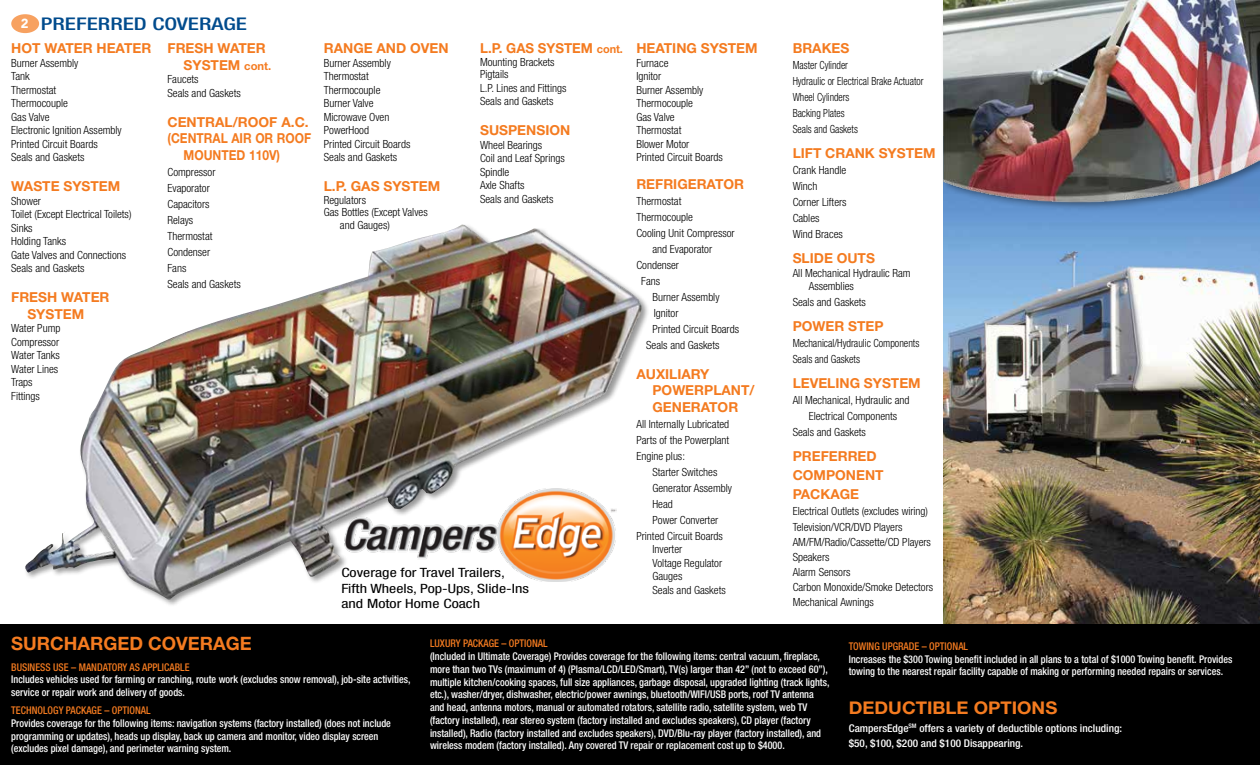
<style>
.page{position:relative;width:1260px;height:765px;background:#fff}
.page>*{position:absolute;margin:0;border:0;box-sizing:border-box;transform-origin:0 0}
.t1{font:700 18.5px "Helvetica Neue LT Std";color:#f47b20}
.t2{font:500 condensed 17.5px "Helvetica Neue LT Std";color:#004b8d;scale:1.32 1}
.t3{font:700 17.5px "Helvetica Neue LT Std";color:#f47b20;scale:1.06 1}
.t4{font:700 13.75px/16.5px "Helvetica Neue LT Std";color:#f47b20}
.t5{font:700 13.75px "Helvetica Neue LT Std";color:#f47b20;scale:.87 1}
.t6{font:condensed 12.75px/15.4px "Helvetica Neue LT Std";color:#000;scale:1.25 1}
.t7{font:300 condensed 11.25px/13.5px "Helvetica Neue LT Std";color:#000}
.t8{font:300 condensed 11.25px/16px "Helvetica Neue LT Std";color:#000;scale:.89 1}
.t9{font:300 condensed 11.25px/16px "Helvetica Neue LT Std";color:#000;scale:.92 1}
.t10{font:500 condensed 10.62px/12.8px "Helvetica Neue LT Std";color:#fff;scale:.95 1}
.t11{font:500 condensed 10.62px "Helvetica Neue LT Std";color:#f47b20;scale:.95 1}
.t12{font:500 condensed 10.62px/15.2px "Helvetica Neue LT Std";color:#fff;scale:1.06 1}
.s1{font-family:"Avenir LT Std";font-weight:900;font-stretch:normal;font-size:13.12px;color:#fff}
.s2{font-size:11.25px}
</style>
<div class="page">
<img style="left:943px;top:212px;width:317px;height:413px">
<div style="left:0;top:625px;width:1260px;height:140px;background:#000"></div>
<div style="left:940px;top:0;width:320px;height:212px;background:#000;opacity:.4"></div>
<img style="left:943px;top:0;width:317px;height:208px">
<div style="left:11px;top:14px;width:28px;height:19px;background:#f7a160;border-radius:50%"></div>
<img style="left:25px;top:224px;width:619px;height:376px">
<img style="left:341px;top:489px;width:275px;height:93px">
<h2 class="t2" style="left:21px;top:13px;width:173px"><span class="s1">2</span> PREFERRED COVERAGE</h2>
<p class="t4" style="left:11px;top:40px;width:142px">HOT WATER HEATER</p>
<p class="t7" style="left:11px;top:56px;width:112px">Burner Assembly<br>Tank<br>Thermostat<br>Thermocouple<br>Gas Valve<br>Electronic Ignition Assembly<br>Printed Circuit Boards<br>Seals and Gaskets</p>
<p class="t4" style="left:11px;top:178px;width:111px">WASTE SYSTEM</p>
<p class="t7" style="left:11px;top:194px;width:122px">Shower<br>Toilet (Except Electrical Toilets)<br>Sinks<br>Holding Tanks<br>Gate Valves and Connections<br>Seals and Gaskets</p>
<p class="t4" style="left:27px;top:289px;width:84px;text-indent:-16px">FRESH WATER<br>SYSTEM</p>
<p class="t7" style="left:11px;top:322px;width:51px">Water Pump<br>Compressor<br>Water Tanks<br>Water Lines<br>Traps<br>Fittings</p>
<p class="t4" style="left:184px;top:40px;width:89px;text-indent:-16px">FRESH WATER<br>SYSTEM <span class="s2">cont.</span></p>
<p class="t7" style="left:168px;top:73px;width:75px">Faucets<br>Seals and Gaskets</p>
<p class="t4" style="left:168px;top:113px;width:143px">CENTRAL/ROOF A.C.</p>
<p class="t5" style="left:168px;top:130px;width:167px">(CENTRAL AIR OR ROOF</p>
<p class="t5" style="left:184px;top:146px;width:112px">MOUNTED 110V)</p>
<p class="t7" style="left:168px;top:164px;width:75px;line-height:16px">Compressor<br>Evaporator<br>Capacitors<br>Relays<br>Thermostat<br>Condenser<br>Fans<br>Seals and Gaskets</p>
<p class="t4" style="left:324px;top:40px;width:126px">RANGE AND OVEN</p>
<p class="t7" style="left:324px;top:56px;width:88px">Burner Assembly<br>Thermostat<br>Thermocouple<br>Burner Valve<br>Microwave Oven<br>PowerHood<br>Printed Circuit Boards<br>Seals and Gaskets</p>
<p class="t4" style="left:324px;top:178px;width:118px">L.P. GAS SYSTEM</p>
<p class="t7" style="left:324px;top:193px;width:44px">Regulators</p>
<p class="t7" style="left:324px;top:206px;width:105px">Gas Bottles (Except Valves</p>
<p class="t7" style="left:340px;top:218px;width:51px">and Gauges)</p>
<p class="t4" style="left:480px;top:40px;width:144px">L.P. GAS SYSTEM <span class="s2">cont.</span></p>
<p class="t7" style="left:480px;top:55px;width:88px;line-height:13.1px">Mounting Brackets<br>Pigtails<br>L.P. Lines and Fittings<br>Seals and Gaskets</p>
<p class="t4" style="left:480px;top:122px;width:92px">SUSPENSION</p>
<p class="t7" style="left:480px;top:138px;width:86px">Wheel Bearings<br>Coil and Leaf Springs<br>Spindle<br>Axle Shafts<br>Seals and Gaskets</p>
<p class="t6" style="left:341px;top:565px;width:152px">Coverage for Travel Trailers,<br>Fifth Wheels, Pop-Ups, Slide-Ins and Motor Home Coach</p>
<p class="t4" style="left:636px;top:40px;width:123px">HEATING SYSTEM</p>
<p class="t7" style="left:636px;top:56px;width:88px">Furnace<br>Ignitor<br>Burner Assembly<br>Thermocouple<br>Gas Valve<br>Thermostat<br>Blower Motor<br>Printed Circuit Boards</p>
<p class="t4" style="left:636px;top:175px;width:109px">REFRIGERATOR</p>
<p class="t7" style="left:636px;top:194px;width:47px">Thermostat</p>
<p class="t7" style="left:636px;top:210px;width:58px">Thermocouple</p>
<p class="t7" style="left:636px;top:226px;width:100px">Cooling Unit Compressor</p>
<p class="t7" style="left:652px;top:242px;width:61px">and Evaporator</p>
<p class="t7" style="left:636px;top:258px;width:44px">Condenser</p>
<p class="t7" style="left:641px;top:274px;width:20px">Fans</p>
<p class="t7" style="left:653px;top:290px;width:69px">Burner Assembly</p>
<p class="t7" style="left:654px;top:306px;width:26px">Ignitor</p>
<p class="t7" style="left:653px;top:322px;width:88px">Printed Circuit Boards</p>
<p class="t7" style="left:646px;top:338px;width:75px">Seals and Gaskets</p>
<p class="t4" style="left:652px;top:365px;width:104px;text-indent:-16px">AUXILIARY<br>POWERPLANT/<br>GENERATOR</p>
<p class="t7" style="left:636px;top:416px;width:94px;line-height:16px;text-align:justify">All Internally Lubricated Parts of the Powerplant Engine plus:</p>
<p class="t7" style="left:652px;top:465px;width:66px">Starter Switches</p>
<p class="t7" style="left:652px;top:481px;width:81px">Generator Assembly</p>
<p class="t7" style="left:652px;top:497px;width:22px">Head</p>
<p class="t7" style="left:652px;top:513px;width:67px">Power Converter</p>
<p class="t7" style="left:636px;top:529px;width:88px">Printed Circuit Boards</p>
<p class="t7" style="left:652px;top:542px;width:75px">Inverter<br>Voltage Regulator<br>Gauges<br>Seals and Gaskets</p>
<p class="t4" style="left:793px;top:40px;width:58px">BRAKES</p>
<p class="t8" style="left:793px;top:57px;width:148px">Master Cylinder<br>Hydraulic or Electrical Brake Actuator<br>Wheel Cylinders<br>Backing Plates<br>Seals and Gaskets</p>
<p class="t4" style="left:793px;top:145px;width:144px">LIFT CRANK SYSTEM</p>
<p class="t7" style="left:793px;top:162px;width:55px;line-height:16px">Crank Handle<br>Winch<br>Corner Lifters<br>Cables<br>Wind Braces</p>
<p class="t4" style="left:793px;top:250px;width:84px">SLIDE OUTS</p>
<p class="t7" style="left:809px;top:266px;width:103px;text-indent:-16px">All Mechanical Hydraulic Ram<br>Assemblies</p>
<p class="t7" style="left:793px;top:296px;width:75px">Seals and Gaskets</p>
<p class="t4" style="left:793px;top:318px;width:92px">POWER STEP</p>
<p class="t9" style="left:793px;top:335px;width:139px">Mechanical/Hydraulic Components<br>Seals and Gaskets</p>
<p class="t4" style="left:793px;top:375px;width:130px">LEVELING SYSTEM</p>
<p class="t7" style="left:793px;top:394px;width:118px">All Mechanical, Hydraulic and</p>
<p class="t7" style="left:809px;top:410px;width:90px">Electrical Components</p>
<p class="t7" style="left:793px;top:426px;width:75px">Seals and Gaskets</p>
<p class="t4" style="left:793px;top:447px;width:92px;line-height:19px">PREFERRED<br>COMPONENT<br>PACKAGE</p>
<p class="t7" style="left:793px;top:504px;width:142px;line-height:15.1px">Electrical Outlets (excludes wiring)<br>Television/VCR/DVD Players<br>AM/FM/Radio/Cassette/CD Players<br>Speakers<br>Alarm Sensors<br>Carbon Monoxide/Smoke Detectors<br>Mechanical Awnings</p>
<h1 class="t1" style="left:11px;top:632px;width:242px">SURCHARGED COVERAGE</h1>
<p class="t11" style="left:11px;top:660px;width:189px">BUSINESS USE – MANDATORY AS APPLICABLE</p>
<p class="t10" style="left:11px;top:673px;width:422px">Includes vehicles used for farming or ranching, route work (excludes snow removal), job-site activities, service or repair work and delivery of goods.</p>
<p class="t11" style="left:11px;top:704px;width:148px">TECHNOLOGY PACKAGE – OPTIONAL</p>
<p class="t10" style="left:11px;top:717px;width:401px">Provides coverage for the following items: navigation systems (factory installed) (does not include programming or updates), heads up display, back up camera and monitor, video display screen (excludes pixel damage), and perimeter warning system.</p>
<p class="t11" style="left:430px;top:637px;width:125px">LUXURY PACKAGE – OPTIONAL</p>
<p class="t10" style="left:430px;top:650px;width:422px">(Included in Ultimate Coverage) Provides coverage for the following items: central vacuum, fireplace, more than two TVs (maximum of 4) (Plasma/LCD/LED/Smart), TV(s) larger than 42” (not to exceed 60”), multiple kitchen/cooking spaces, full size appliances, garbage disposal, upgraded lighting (track lights, etc.), washer/dryer, dishwasher, electric/power awnings, bluetooth/WIFI/USB ports, roof TV antenna and head, antenna motors, manual or automated rotators, satellite radio, satellite system, web TV (factory installed), rear stereo system (factory installed and excludes speakers), CD player (factory installed), Radio (factory installed and excludes speakers), DVD/Blu-ray player (factory installed), and wireless modem (factory installed). Any covered TV repair or replacement cost up to $4000.</p>
<p class="t11" style="left:849px;top:640px;width:127px">TOWING UPGRADE – OPTIONAL</p>
<p class="t10" style="left:849px;top:652px;width:405px">Increases the $300 Towing benefit included in all plans to a total of $1000 Towing benefit. Provides towing to the nearest repair facility capable of making or performing needed repairs or services.</p>
<h2 class="t3" style="left:849px;top:697px;width:198px">DEDUCTIBLE OPTIONS</h2>
<p class="t12" style="left:849px;top:720px;width:259px">CampersEdge<sup>SM</sup> offers a variety of deductible options including: $50, $100, $200 and $100 Disappearing.</p>
</div>
